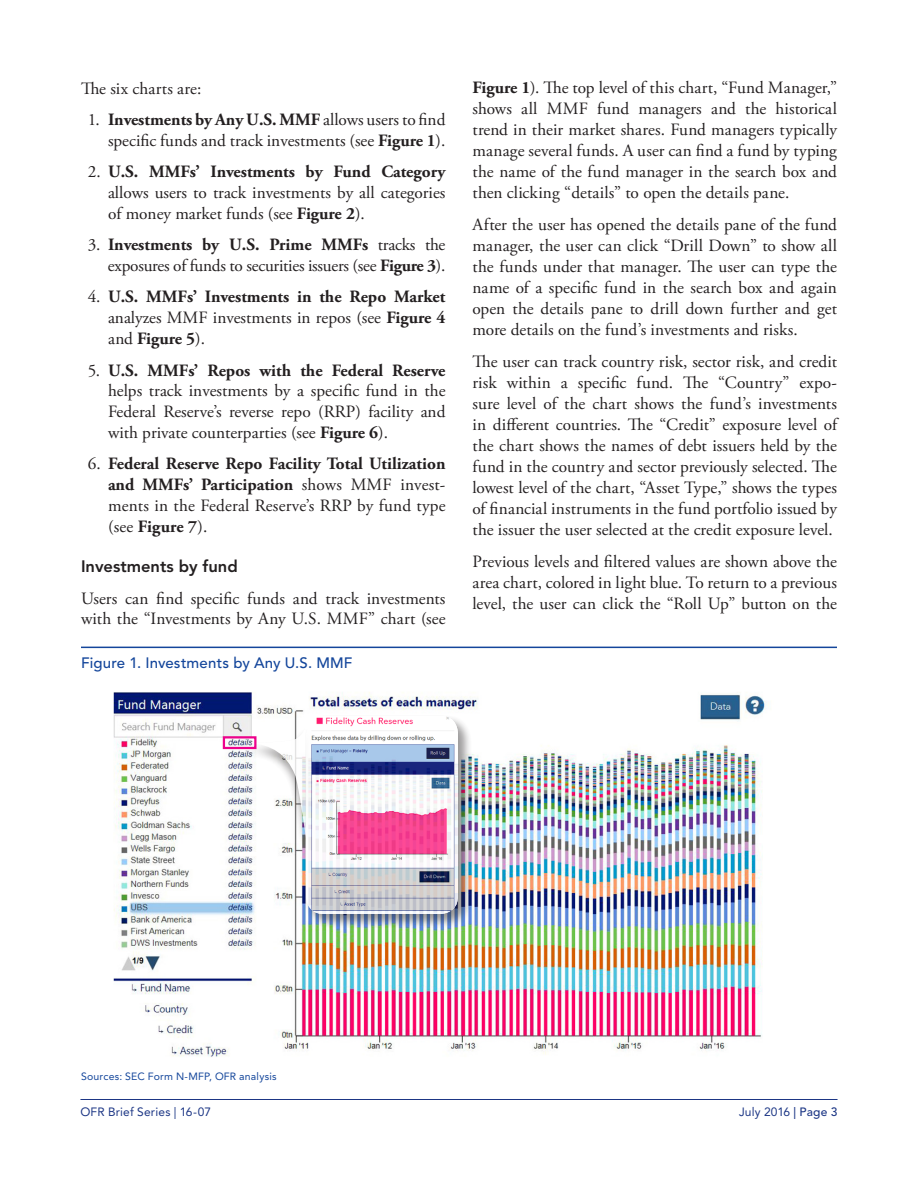
<style>
.page{position:relative;width:918px;height:1188px;background:#fff}
.page>*{position:absolute;margin:0;border:0;box-sizing:border-box;transform-origin:0 0}
.Body_text{font:17.25px/21px "Adobe Garamond Pro";color:#231f20;text-align:justify}
.t1{font:700 17.25px/20.9px "Adobe Garamond Pro";color:#231f20;text-align:justify}
.t2{font:800 16.5px "Avenir LT Std";color:#231f20}
.Figure_title{font:500 15px "Avenir LT Std";letter-spacing:.01em;color:#14469b}
.t3{font:12px "Avenir LT Std";letter-spacing:.015em;color:#1c3685}
.Sources{font:10.5px "Avenir LT Std";letter-spacing:.02em;color:#14469b}
.s1{font-weight:700}
.s2{font-weight:400}
.s3{font-weight:500}
</style>
<div class="page">
<hr style="left:80px;top:1099px;width:758px;height:1px;background:#1c3685">
<img style="left:113px;top:692px;width:656px;height:365px">
<hr style="left:81px;top:647px;width:756px;height:1px;background:#14469b">
<div style="left:242px;top:726px;width:72px;height:124px;background:#231f20;opacity:.5"></div>
<svg style="left:248px;top:725px;width:56px;height:113px"></svg>
<div style="left:223px;top:736px;width:33px;height:13px;border:2px solid #ed028c"></div>
<div style="left:304px;top:714px;width:169px;height:215px;background:#231f20;opacity:.5"></div>
<img style="left:308px;top:716px;width:150px;height:198px">
<p class="Body_text" style="left:81px;top:78px;width:122px">The six charts are:</p>
<p class="Body_text" style="left:88px;top:110px;width:359px;text-align:right">1. <span class="s1">Investments by Any U.S. MMF</span> allows users to find specific funds and track investments (see <span class="s1">Figure 1</span>).</p>
<p class="Body_text" style="left:108px;top:162px;width:339px;text-indent:-20px">2. <span class="s1">U.S. MMFs’ Investments by Fund Category </span>allows users to track investments by all categories of money market funds (see <span class="s1">Figure 2</span>).</p>
<p class="Body_text" style="left:88px;top:235px;width:359px;text-align:right">3. <span class="s1">Investments by U.S. Prime MMFs</span> tracks the exposures of funds to securities issuers (see <span class="s1">Figure 3</span>).</p>
<p class="t1" style="left:108px;top:287px;width:339px;text-indent:-20px"><span class="s2">4.</span> U.S. MMFs’ Investments in the Repo Market <span class="s2">analyzes MMF investments in repos (see</span> Figure 4 <span class="s2">and</span> Figure 5<span class="s2">).</span></p>
<p class="Body_text" style="left:108px;top:360px;width:339px;text-indent:-20px">5. <span class="s1">U.S. MMFs’ Repos with the Federal Reserve </span>helps track investments by a specific fund in the Federal Reserve’s reverse repo (RRP) facility and with private counterparties (see <span class="s1">Figure 6</span>).</p>
<p class="t1" style="left:108px;top:454px;width:339px;text-indent:-20px"><span class="s2">6.</span> Federal Reserve Repo Facility Total Utilization and MMFs’ Participation <span class="s2">shows MMF invest&shy;ments in the Federal Reserve’s RRP by fund type (see</span> Figure 7<span class="s2">).</span></p>
<h3 class="t2" style="left:81px;top:556px;width:158px">Investments by fund</h3>
<p class="Body_text" style="left:81px;top:588px;width:366px">Users can find specific funds and track investments with the “Investments by Any U.S. MMF” chart (see</p>
<p class="Figure_title" style="left:81px;top:654px;width:273px">Figure 1. Investments by Any U.S. MMF</p>
<p class="Body_text" style="left:473px;top:78px;width:366px"><span class="s1">Figure 1</span>). The top level of this chart, “Fund Manager,” shows all MMF fund managers and the historical trend in their market shares. Fund managers typically manage several funds. A user can find a fund by typing the name of the fund manager in the search box and then clicking “details” to open the details pane.</p>
<p class="Body_text" style="left:473px;top:215px;width:366px">After the user has opened the details pane of the fund manager, the user can click “Drill Down” to show all the funds under that manager. The user can type the name of a specific fund in the search box and again open the details pane to drill down further and get more details on the fund’s investments and risks.</p>
<p class="Body_text" style="left:473px;top:352px;width:366px">The user can track country risk, sector risk, and credit risk within a specific fund. The “Country” expo&shy;sure level of the chart shows the fund’s investments in different countries. The “Credit” exposure level of the chart shows the names of debt issuers held by the fund in the country and sector previously selected. The lowest level of the chart, “Asset Type,” shows the types of financial instruments in the fund portfolio issued by the issuer the user selected at the credit exposure level.</p>
<p class="Body_text" style="left:473px;top:551px;width:366px">Previous levels and filtered values are shown above the area chart, colored in light blue. To return to a previous level, the user can click the “Roll Up” button on the</p>
<p class="Sources" style="left:81px;top:1070px;width:197px">Sources: SEC Form N-MFP, OFR analysis</p>
<p class="t3" style="left:80px;top:1105px;width:132px">OFR Brief Series | 16-07</p>
<p class="t3" style="left:739px;top:1105px;width:100px">July 2016 <span class="s3">| Page 3</span></p>
</div>
